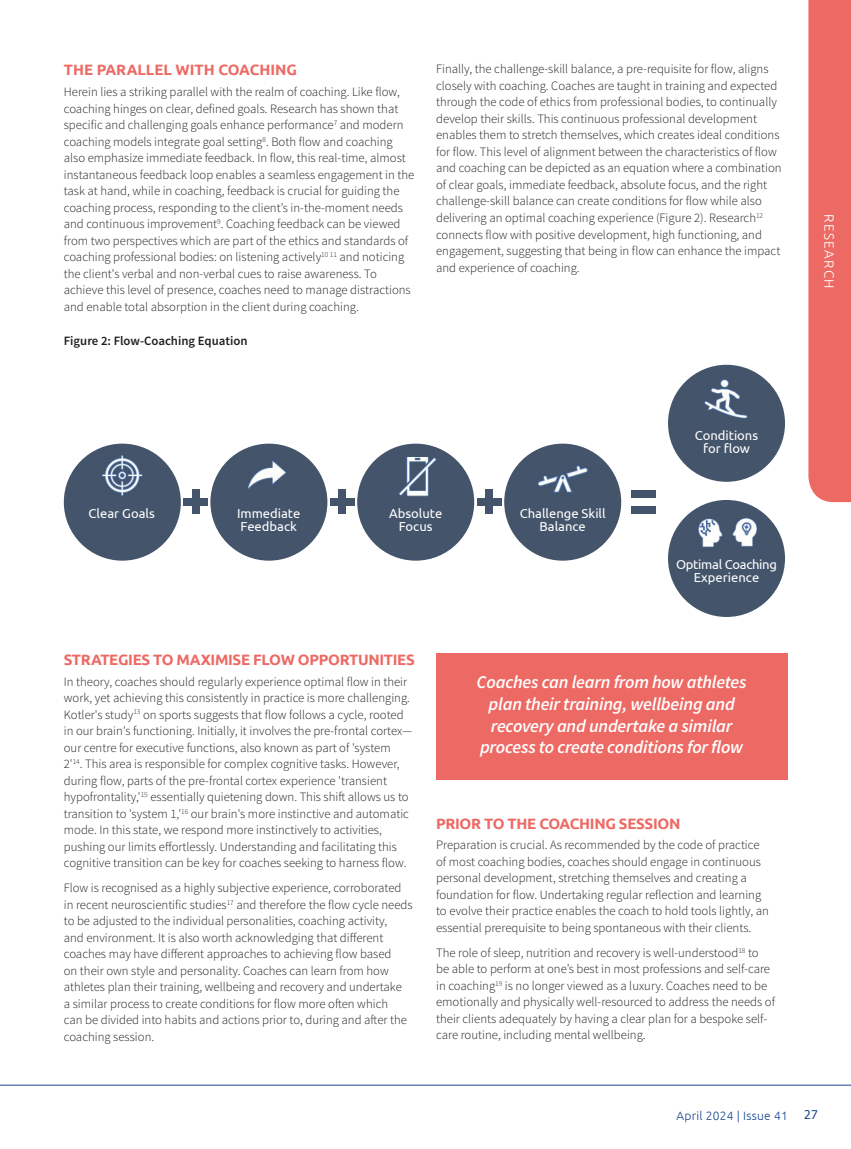
<style>
.page{position:relative;width:851px;height:1149px;background:#fff}
.page>*{position:absolute;margin:0;border:0;box-sizing:border-box;transform-origin:0 0}
.t1{font:italic 600 18px/21.6px "Source Sans Pro";letter-spacing:-.01em;color:#fff;text-align:center}
.t2{font:700 15px "Ubuntu";letter-spacing:-.02em;color:#ed6964}
.t3{font:700 15px "Ubuntu";color:#ed6964}
.t4{font:300 13.5px "Ubuntu";letter-spacing:.1em;color:#fff}
.t5{font:13.05px/13px "Ubuntu";color:#fff;text-align:center}
.t6{font:13.05px/13px "Ubuntu";letter-spacing:-.02em;color:#fff;text-align:center}
.t7{font:300 12.75px/16.5px "Source Sans Pro";color:#231f20}
.t8{font:600 12.75px "Source Sans Pro";color:#231f20}
.t9{font:300 12px "Ubuntu";letter-spacing:.02em;color:#17468e}
.t10{font:12px "Tahoma";color:#17468e}
</style>
<div class="page">
<hr style="left:0;top:1084px;width:850px;height:1px;background:#17468e">
<div style="left:808px;top:0;width:42px;height:502px;background:#ed6964"></div>
<div style="left:436px;top:653px;width:351px;height:126px;background:#ed6964"></div>
<div style="left:64px;top:443px;width:117px;height:117px;background:#44546b;border-radius:50%"></div>
<img style="left:101px;top:455px;width:42px;height:42px">
<div style="left:210px;top:443px;width:117px;height:117px;background:#44546b;border-radius:50%"></div>
<img style="left:232px;top:455px;width:74px;height:34px">
<div style="left:357px;top:443px;width:117px;height:117px;background:#44546b;border-radius:50%"></div>
<img style="left:398px;top:457px;width:39px;height:40px">
<div style="left:504px;top:443px;width:117px;height:117px;background:#44546b;border-radius:50%"></div>
<img style="left:537px;top:465px;width:52px;height:30px">
<div style="left:668px;top:364px;width:116px;height:117px;background:#44546b;border-radius:50%"></div>
<div style="left:668px;top:500px;width:116px;height:116px;background:#44546b;border-radius:50%"></div>
<img style="left:699px;top:371px;width:49px;height:48px">
<img style="left:680px;top:511px;width:85px;height:39px">
<div style="left:183px;top:498px;width:24px;height:7px;background:#44546b"></div>
<div style="left:192px;top:489px;width:7px;height:25px;background:#44546b"></div>
<div style="left:330px;top:498px;width:24px;height:7px;background:#44546b"></div>
<div style="left:338px;top:489px;width:8px;height:25px;background:#44546b"></div>
<div style="left:477px;top:498px;width:24px;height:7px;background:#44546b"></div>
<div style="left:485px;top:489px;width:7px;height:25px;background:#44546b"></div>
<div style="left:631px;top:489px;width:24px;height:8px;background:#44546b"></div>
<div style="left:631px;top:506px;width:24px;height:8px;background:#44546b"></div>
<p class="t3" style="left:64px;top:61px;width:235px">THE PARALLEL WITH COACHING</p>
<p class="t7" style="left:64px;top:84px;width:352px">Herein lies a striking parallel with the realm of coaching. Like flow, coaching hinges on clear, defined goals. Research has shown that specific and challenging goals enhance performance<sup>7</sup> and modern coaching models integrate goal setting<sup>8</sup>. Both flow and coaching also emphasize immediate feedback. In flow, this real-time, almost instantaneous feedback loop enables a seamless engagement in the task at hand, while in coaching, feedback is crucial for guiding the coaching process, responding to the client’s in-the-moment needs and continuous improvement<sup>9</sup>. Coaching feedback can be viewed from two perspectives which are part of the ethics and standards of coaching professional bodies: on listening actively<sup>10</sup> <sup>11</sup> and noticing the client's verbal and non-verbal cues to raise awareness. To achieve this level of presence, coaches need to manage distractions and enable total absorption in the client during coaching.</p>
<p class="t8" style="left:64px;top:332px;width:185px">Figure 2: Flow-Coaching Equation</p>
<p class="t7" style="left:436px;top:61px;width:347px">Finally, the challenge-skill balance, a pre-requisite for flow, aligns closely with coaching. Coaches are taught in training and expected through the code of ethics from professional bodies, to continually develop their skills. This continuous professional development enables them to stretch themselves, which creates ideal conditions for flow. This level of alignment between the characteristics of flow and coaching can be depicted as an equation where a combination of clear goals, immediate feedback, absolute focus, and the right challenge-skill balance can create conditions for flow while also delivering an optimal coaching experience (Figure 2). Research<sup>12 </sup>connects flow with positive development, high functioning, and engagement, suggesting that being in flow can enhance the impact and experience of coaching.</p>
<p class="t5" style="left:694px;top:428px;width:65px">Conditions for flow</p>
<p class="t5" style="left:88px;top:506px;width:68px">Clear Goals</p>
<p class="t5" style="left:237px;top:506px;width:65px;text-align:left">Immediate<br>Feedback</p>
<p class="t5" style="left:389px;top:506px;width:55px">Absolute<br>Focus</p>
<p class="t5" style="left:519px;top:506px;width:87px">Challenge Skill<br>Balance</p>
<p class="t6" style="left:676px;top:557px;width:102px">Optimal Coaching<br>Experience</p>
<p class="t2" style="left:64px;top:650px;width:352px">STRATEGIES TO MAXIMISE FLOW OPPORTUNITIES</p>
<p class="t7" style="left:64px;top:673px;width:350px">In theory, coaches should regularly experience optimal flow in their work, yet achieving this consistently in practice is more challenging.<br>Kotler's study<sup>13</sup> on sports suggests that flow follows a cycle, rooted in our brain's functioning. Initially, it involves the pre-frontal cortex— our centre for executive functions, also known as part of 'system 2'<sup>14</sup>. This area is responsible for complex cognitive tasks. However, during flow, parts of the pre-frontal cortex experience 'transient hypofrontality,'<sup>15</sup> essentially quietening down. This shift allows us to transition to 'system 1,'<sup>16</sup> our brain's more instinctive and automatic mode. In this state, we respond more instinctively to activities, pushing our limits effortlessly. Understanding and facilitating this cognitive transition can be key for coaches seeking to harness flow.</p>
<p class="t7" style="left:64px;top:879px;width:350px">Flow is recognised as a highly subjective experience, corroborated in recent neuroscientific studies<sup>17</sup> and therefore the flow cycle needs to be adjusted to the individual personalities, coaching activity,<br>and environment. It is also worth acknowledging that different coaches may have different approaches to achieving flow based<br>on their own style and personality. Coaches can learn from how athletes plan their training, wellbeing and recovery and undertake<br>a similar process to create conditions for flow more often which<br>can be divided into habits and actions prior to, during and after the coaching session.</p>
<p class="t1" style="left:476px;top:671px;width:271px">Coaches can learn from how athletes plan their training, wellbeing and recovery and undertake a similar process to create conditions for flow</p>
<p class="t2" style="left:436px;top:813px;width:246px">PRIOR TO THE COACHING SESSION</p>
<p class="t7" style="left:436px;top:836px;width:334px">Preparation is crucial. As recommended by the code of practice of most coaching bodies, coaches should engage in continuous personal development, stretching themselves and creating a foundation for flow. Undertaking regular reflection and learning to evolve their practice enables the coach to hold tools lightly, an essential prerequisite to being spontaneous with their clients.</p>
<p class="t7" style="left:436px;top:944px;width:340px">The role of sleep, nutrition and recovery is well-understood<sup>18</sup> to<br>be able to perform at one’s best in most professions and self-care in coaching<sup>19</sup> is no longer viewed as a luxury. Coaches need to be emotionally and physically well-resourced to address the needs of their clients adequately by having a clear plan for a bespoke self&shy;care routine, including mental wellbeing.</p>
<p class="t4" style="left:837px;top:214px;width:76px;rotate:90deg">RESEARCH</p>
<p class="t9" style="left:676px;top:1108px;width:113px">April 2024 | Issue 41</p>
<p class="t10" style="left:804px;top:1106px;width:15px">27</p>
</div>
